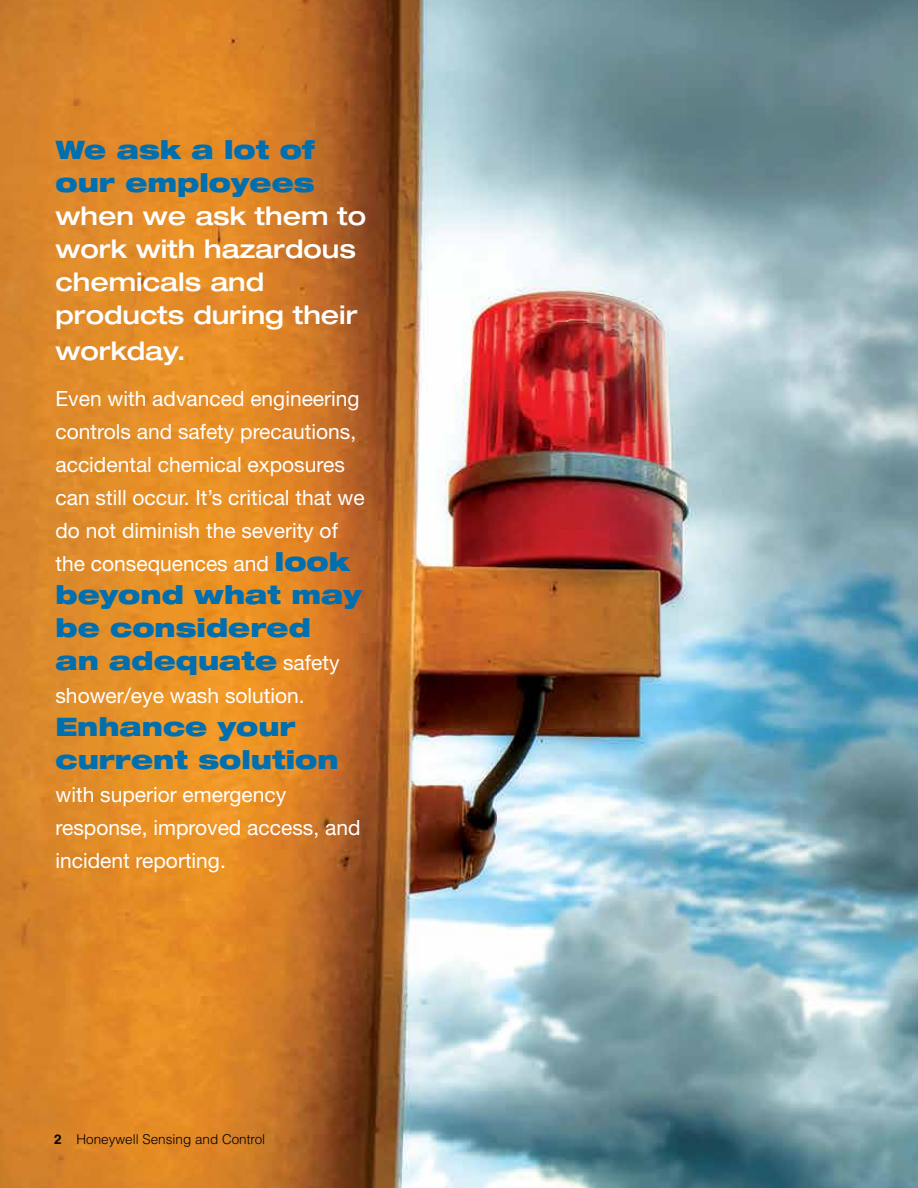
<style>
.page{position:relative;width:918px;height:1188px;background:#fff}
.page>*{position:absolute;margin:0;border:0;box-sizing:border-box;transform-origin:0 0}
.t1{font:900 expanded 25.5px/33px "Helvetica Neue LT Std";color:#006faf}
.t2{font:500 expanded 25.5px/33px "Helvetica Neue LT Std";color:#fff}
.t3{font:21px/33px "Helvetica Neue LT Std";color:#fff}
.t4{font:300 13.5px "Helvetica LT Std";color:#000}
.s1{font-weight:900;font-stretch:expanded;font-size:25.5px;color:#006faf}
.s2{font-weight:400;font-stretch:normal;font-size:21px;color:#fff}
.s3{font-weight:700}
</style>
<div class="page">
<img style="left:0;top:0;width:918px;height:1188px">
<p class="t1" style="left:56px;top:132px;width:261px">We ask a lot of our employees</p>
<p class="t2" style="left:56px;top:198px;width:312px">when we ask them to work with hazardous chemicals and products during their</p>
<p class="t2" style="left:56px;top:333px;width:132px">workday.</p>
<p class="t3" style="left:56px;top:382px;width:311px">Even with advanced engineering controls and safety precautions, accidental chemical exposures can still occur. It’s critical that we do not diminish the severity of the consequences and <span class="s1">look</span></p>
<p class="t1" style="left:56px;top:578px;width:308px">beyond what may be considered<br>an adequate <span class="s2">safety</span></p>
<p class="t3" style="left:55px;top:679px;width:251px">shower/eye wash solution.</p>
<p class="t1" style="left:56px;top:710px;width:285px">Enhance your current solution</p>
<p class="t3" style="left:56px;top:778px;width:306px">with superior emergency response, improved access, and incident reporting.</p>
<p class="t4" style="left:54px;top:1130px;width:213px"><span class="s3">2</span> Honeywell Sensing and Control</p>
</div>
